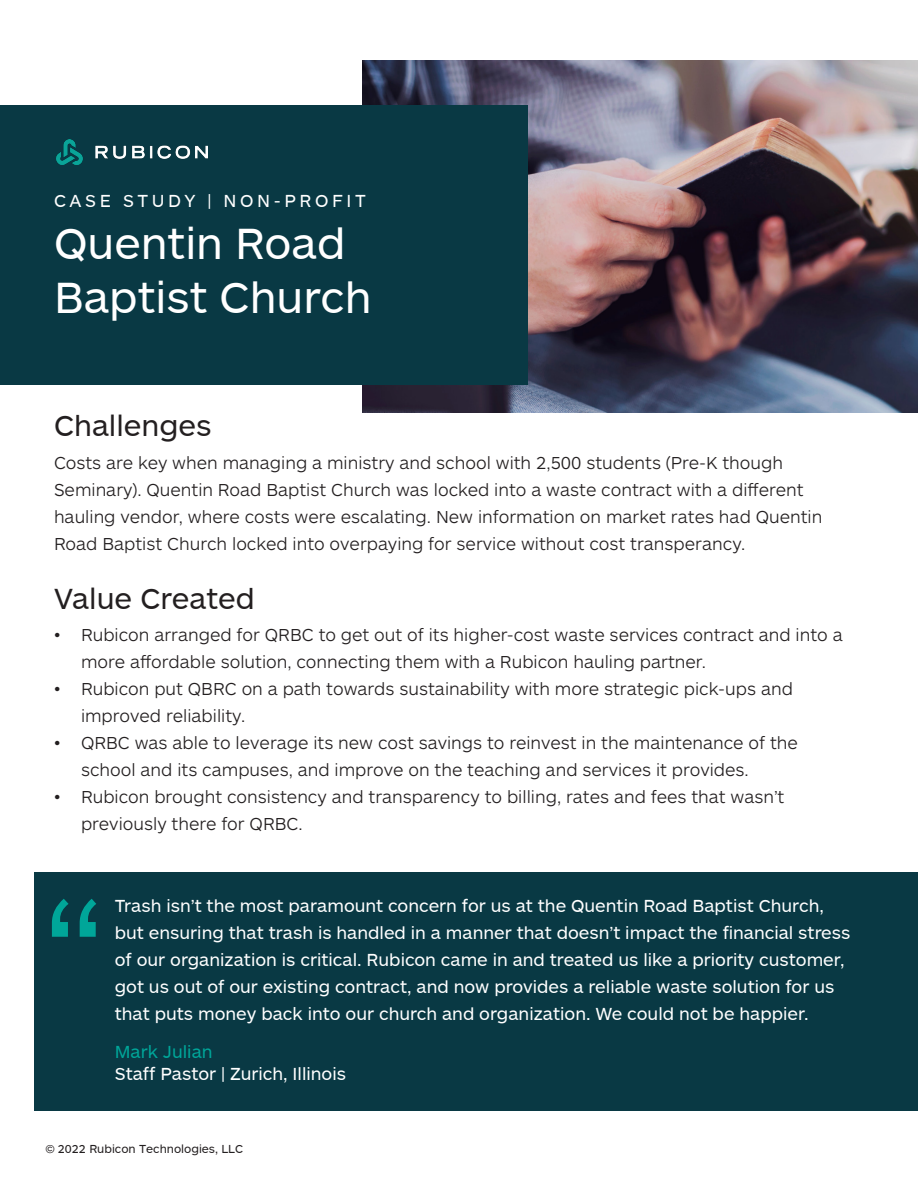
<style>
.page{position:relative;width:918px;height:1188px;background:#fff}
.page>*{position:absolute;margin:0;border:0;box-sizing:border-box;transform-origin:0 0}
.t1{font:150px "ARS Maquette";color:#00a699}
.t2{font:45px "ARS Maquette";color:#fff}
.t3{font:30px "ARS Maquette";color:#231f20}
.t4{font:300 18px/27px "ARS Maquette";color:#231f20}
.t5{font:18px/27px "ARS Maquette";color:#fff}
.t6{font:18px "ARS Maquette";letter-spacing:.2em;color:#fff}
.t7{font:18px "ARS Maquette";color:#00a699}
.t8{font:12px "ARS Maquette";color:#231f20}
.s1{font-style:inherit}
</style>
<div class="page">
<div style="left:35px;top:872px;width:883px;height:238px;background:#093944"></div>
<img style="left:363px;top:60px;width:555px;height:353px">
<div style="left:0;top:105px;width:527px;height:279px;background:#093944"></div>
<img style="left:56px;top:140px;width:151px;height:25px">
<p class="t6" style="left:54px;top:192px;width:313px">CASE STUDY | NON-PROFIT</p>
<p class="t2" style="left:54px;top:221px;width:293px">Quentin Road</p>
<p class="t2" style="left:54px;top:275px;width:319px">Baptist Church</p>
<p class="t3" style="left:54px;top:410px;width:159px">Challenges</p>
<p class="t4" style="left:54px;top:449px;width:770px">Costs are key when managing a ministry and school with 2,500 students (Pre-K though Seminary). Quentin Road Baptist Church was locked into a waste contract with a different hauling vendor, where costs were escalating. New information on market rates had Quentin Road Baptist Church locked into overpaying for service without cost transperancy.</p>
<p class="t3" style="left:54px;top:583px;width:202px">Value Created</p>
<p class="t4" style="left:81px;top:620px;width:763px;text-indent:-27px">• Rubicon arranged for QRBC to get out of its higher-cost waste services contract and into a more affordable solution, connecting them with a Rubicon hauling partner.</p>
<p class="t4" style="left:81px;top:674px;width:713px;text-indent:-27px">• Rubicon put QBRC on a path towards sustainability with more strategic pick-ups and improved reliability.</p>
<p class="t4" style="left:81px;top:728px;width:718px;text-indent:-27px">• QRBC was able to leverage its new cost savings to reinvest in the maintenance of the school and its campuses, and improve on the teaching and services it provides.</p>
<p class="t4" style="left:81px;top:782px;width:705px;text-indent:-27px">• Rubicon brought consistency and transparency to billing, rates and fees that wasn’t previously there for QRBC.</p>
<p class="t1" style="left:43px;top:873px;width:63px">“</p>
<p class="t5" style="left:115px;top:892px;width:737px">Trash isn’t the most paramount concern for us at the Quentin Road Baptist Church, but ensuring that trash is handled in a manner that doesn’t impact the financial stress of our organization is critical. Rubicon came in and treated us like a priority customer, got us out of our existing contract, and now provides a reliable waste solution for us that puts money back into our church and organization. We could not be happier.</p>
<p class="t7" style="left:115px;top:1043px;width:99px">Mark Julian</p>
<p class="t5" style="left:115px;top:1060px;width:233px">Staff Pastor | Zurich, Illinois</p>
<p class="t8" style="left:45px;top:1143px;width:199px">© <span class="s1">2022</span> Rubicon Technologies, LLC</p>
</div>
